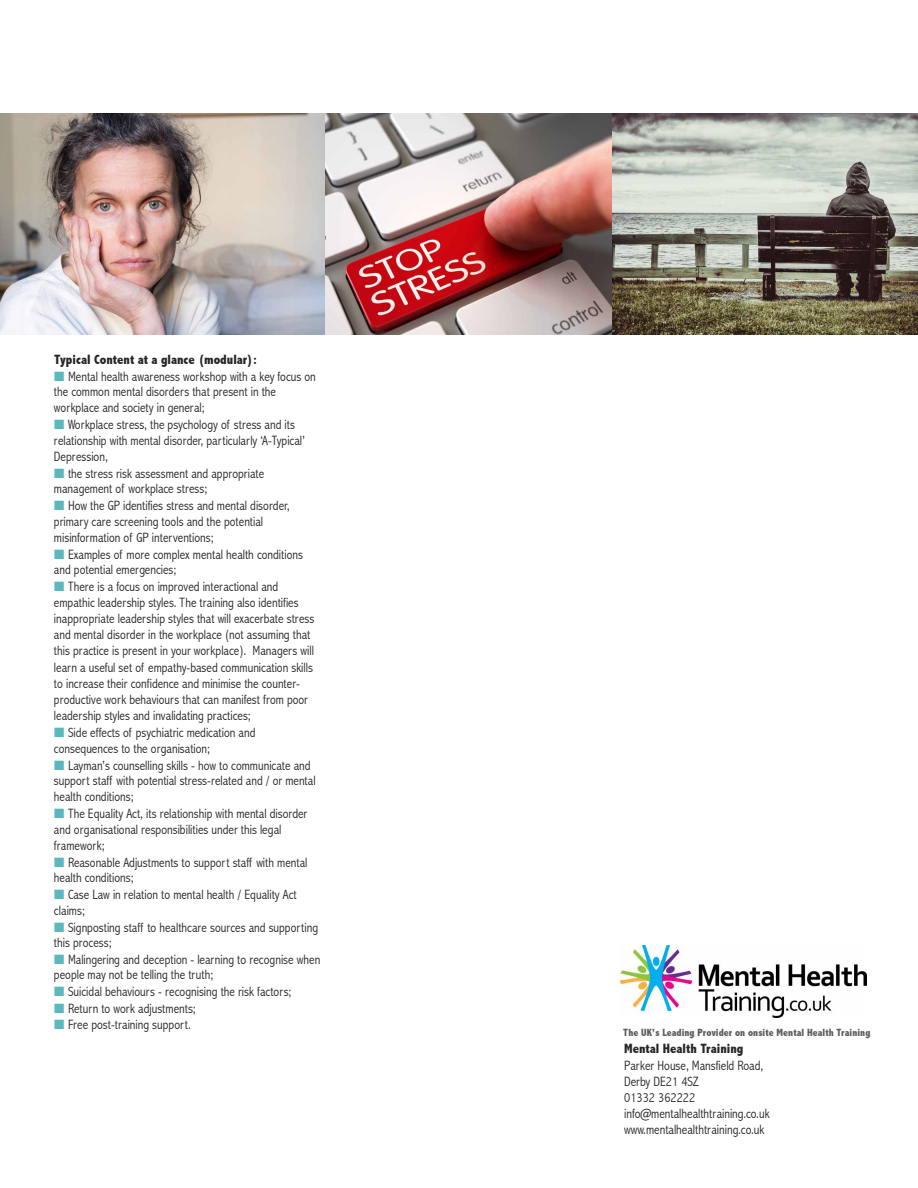
<style>
.page{position:relative;width:918px;height:1188px;background:#fff}
.page>*{position:absolute;margin:0;border:0;box-sizing:border-box;transform-origin:0 0}
.t1{font:300 condensed 13.5px/15.8px "Abadi";color:#272627}
.t2{font:800 condensed 13.5px "Abadi";color:#272627}
.t3{font:800 condensed 10.5px "Abadi";letter-spacing:.005em;color:#5d5c5d}
.s1{color:#5cb8be}
</style>
<div class="page">
<img style="left:0;top:113px;width:326px;height:222px">
<img style="left:326px;top:113px;width:286px;height:222px">
<svg style="left:612px;top:113px;width:306px;height:222px;background:#949386"></svg>
<img style="left:621px;top:945px;width:246px;height:73px">
<p class="t2" style="left:54px;top:352px;width:205px">Typical Content at a glance (modular):</p>
<p class="t1" style="left:54px;top:369px;width:263px"><span class="s1">■</span> Mental health awareness workshop with a key focus on the common mental disorders that present in the workplace and society in general;</p>
<p class="t1" style="left:54px;top:418px;width:252px"><span class="s1">■</span> Workplace stress, the psychology of stress and its relationship with mental disorder, particularly ‘A-Typical’<br>Depression,</p>
<p class="t1" style="left:54px;top:466px;width:212px;line-height:15.3px"><span class="s1">■</span> the stress risk assessment and appropriate management of workplace stress;</p>
<p class="t1" style="left:54px;top:499px;width:237px"><span class="s1">■</span> How the GP identifies stress and mental disorder, primary care screening tools and the potential misinformation of GP interventions;</p>
<p class="t1" style="left:54px;top:547px;width:251px;line-height:15.3px"><span class="s1">■</span> Examples of more complex mental health conditions and potential emergencies;</p>
<p class="t1" style="left:54px;top:579px;width:262px"><span class="s1">■</span> There is a focus on improved interactional and empathic leadership styles. The training also identifies inappropriate leadership styles that will exacerbate stress and mental disorder in the workplace (not assuming that this practice is present in your workplace). Managers will learn a useful set of empathy-based communication skills to increase their confidence and minimise the counter&shy;productive work behaviours that can manifest from poor leadership styles and invalidating practices;</p>
<p class="t1" style="left:54px;top:726px;width:203px;line-height:15.3px"><span class="s1">■</span> Side effects of psychiatric medication and consequences to the organisation;</p>
<p class="t1" style="left:54px;top:758px;width:263px"><span class="s1">■</span> Layman’s counselling skills - how to communicate and support staff with potential stress-related and / or mental health conditions;</p>
<p class="t1" style="left:54px;top:806px;width:255px"><span class="s1">■</span> The Equality Act, its relationship with mental disorder and organisational responsibilities under this legal framework;</p>
<p class="t1" style="left:54px;top:855px;width:255px;line-height:15.3px"><span class="s1">■</span> Reasonable Adjustments to support staff with mental health conditions;</p>
<p class="t1" style="left:54px;top:888px;width:244px;line-height:15.3px"><span class="s1">■</span> Case Law in relation to mental health / Equality Act claims;</p>
<p class="t1" style="left:54px;top:920px;width:266px;line-height:15.3px"><span class="s1">■</span> Signposting staff to healthcare sources and supporting this process;</p>
<p class="t1" style="left:54px;top:952px;width:268px;line-height:15.3px"><span class="s1">■</span> Malingering and deception - learning to recognise when people may not be telling the truth;</p>
<p class="t1" style="left:54px;top:985px;width:239px"><span class="s1">■</span> Suicidal behaviours - recognising the risk factors;</p>
<p class="t1" style="left:54px;top:1001px;width:143px"><span class="s1">■</span> Return to work adjustments;</p>
<p class="t1" style="left:54px;top:1017px;width:139px"><span class="s1">■</span> Free post-training support.</p>
<p class="t3" style="left:623px;top:1026px;width:249px">The UK’s Leading Provider on onsite Mental Health Training</p>
<p class="t2" style="left:624px;top:1042px;width:121px">Mental Health Training</p>
<p class="t1" style="left:624px;top:1057px;width:147px;line-height:16.2px">Parker House, Mansfield Road,<br>Derby DE21 4SZ<br>01332 362222 info@mentalhealthtraining.co.uk www.mentalhealthtraining.co.uk</p>
</div>
